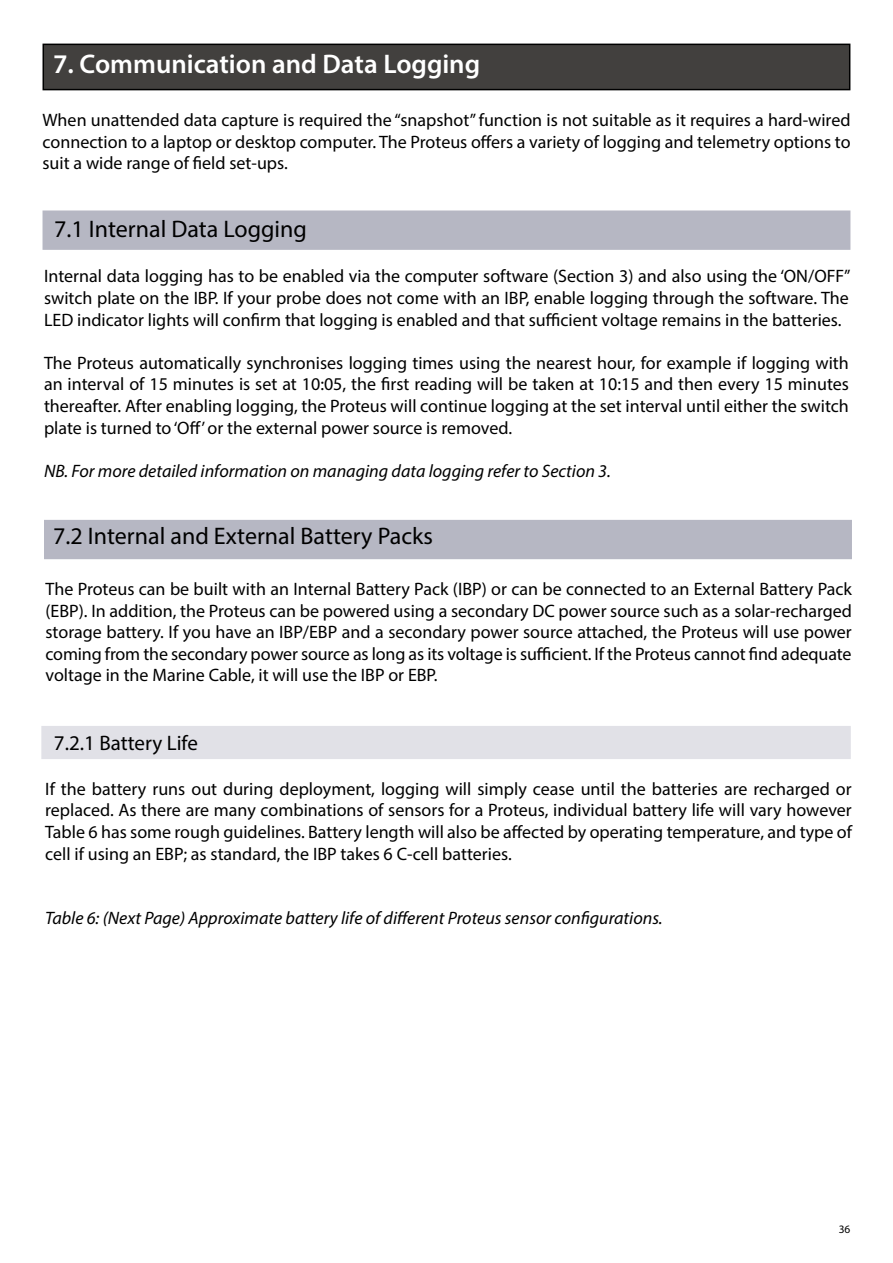
<style>
.page{position:relative;width:893px;height:1263px;background:#fff}
.page>*{position:absolute;margin:0;border:0;box-sizing:border-box;transform-origin:0 0}
.t1{font:600 27px "Myriad Pro";color:#fff}
.t2{font:24px "Myriad Pro";color:#000}
.t3{font:21px "Myriad Pro";color:#000}
.t4{font:18px/21.6px "Myriad Pro";color:#000;text-align:justify}
.t5{font:italic 18px "Myriad Pro";color:#000}
.t6{font:11.4px "Myriad Pro";color:#000}
</style>
<div class="page">
<div style="left:43px;top:44px;width:807px;height:46px;background:#42403e"></div>
<div style="left:43px;top:44px;width:807px;height:46px;border:2px solid #000"></div>
<div style="left:43px;top:210px;width:807px;height:40px;background:#b6b7c3;border:2px solid #b6b7c3"></div>
<div style="left:44px;top:520px;width:808px;height:39px;background:#b6b7c3"></div>
<div style="left:41px;top:726px;width:810px;height:33px;background:#e1e1e7"></div>
<h1 class="t1" style="left:53px;top:47px;width:429px">7. Communication and Data Logging</h1>
<p class="t4" style="left:43px;top:109px;width:809px">When unattended data capture is required the “snapshot” function is not suitable as it requires a hard-wired connection to a laptop or desktop computer. The Proteus offers a variety of logging and telemetry options to suit a wide range of field set-ups.</p>
<h2 class="t2" style="left:54px;top:214px;width:254px">7.1 Internal Data Logging</h2>
<p class="t4" style="left:44px;top:265px;width:808px">Internal data logging has to be enabled via the computer software (Section 3) and also using the ‘ON/OFF” switch plate on the IBP. If your probe does not come with an IBP, enable logging through the software. The LED indicator lights will confirm that logging is enabled and that sufficient voltage remains in the batteries.</p>
<p class="t4" style="left:44px;top:352px;width:806px">The Proteus automatically synchronises logging times using the nearest hour, for example if logging with an interval of 15 minutes is set at 10:05, the first reading will be taken at 10:15 and then every 15 minutes thereafter. After enabling logging, the Proteus will continue logging at the set interval until either the switch plate is turned to ‘Off’ or the external power source is removed.</p>
<p class="t5" style="left:44px;top:460px;width:568px">NB. For more detailed information on managing data logging refer to Section 3.</p>
<h2 class="t2" style="left:53px;top:521px;width:381px">7.2 Internal and External Battery Packs</h2>
<p class="t4" style="left:46px;top:578px;width:808px">The Proteus can be built with an Internal Battery Pack (IBP) or can be connected to an External Battery Pack (EBP). In addition, the Proteus can be powered using a secondary DC power source such as a solar-recharged storage battery. If you have an IBP/EBP and a secondary power source attached, the Proteus will use power coming from the secondary power source as long as its voltage is sufficient. If the Proteus cannot find adequate voltage in the Marine Cable, it will use the IBP or EBP.</p>
<p class="t3" style="left:54px;top:730px;width:146px">7.2.1 Battery Life</p>
<p class="t4" style="left:45px;top:777px;width:808px">If the battery runs out during deployment, logging will simply cease until the batteries are recharged or replaced. As there are many combinations of sensors for a Proteus, individual battery life will vary however Table 6 has some rough guidelines. Battery length will also be affected by operating temperature, and type of cell if using an EBP; as standard, the IBP takes 6 C-cell batteries.</p>
<p class="t5" style="left:45px;top:907px;width:619px">Table 6: (Next Page) Approximate battery life of different Proteus sensor configurations.</p>
<p class="t6" style="left:839px;top:1222px;width:13px">36</p>
</div>
